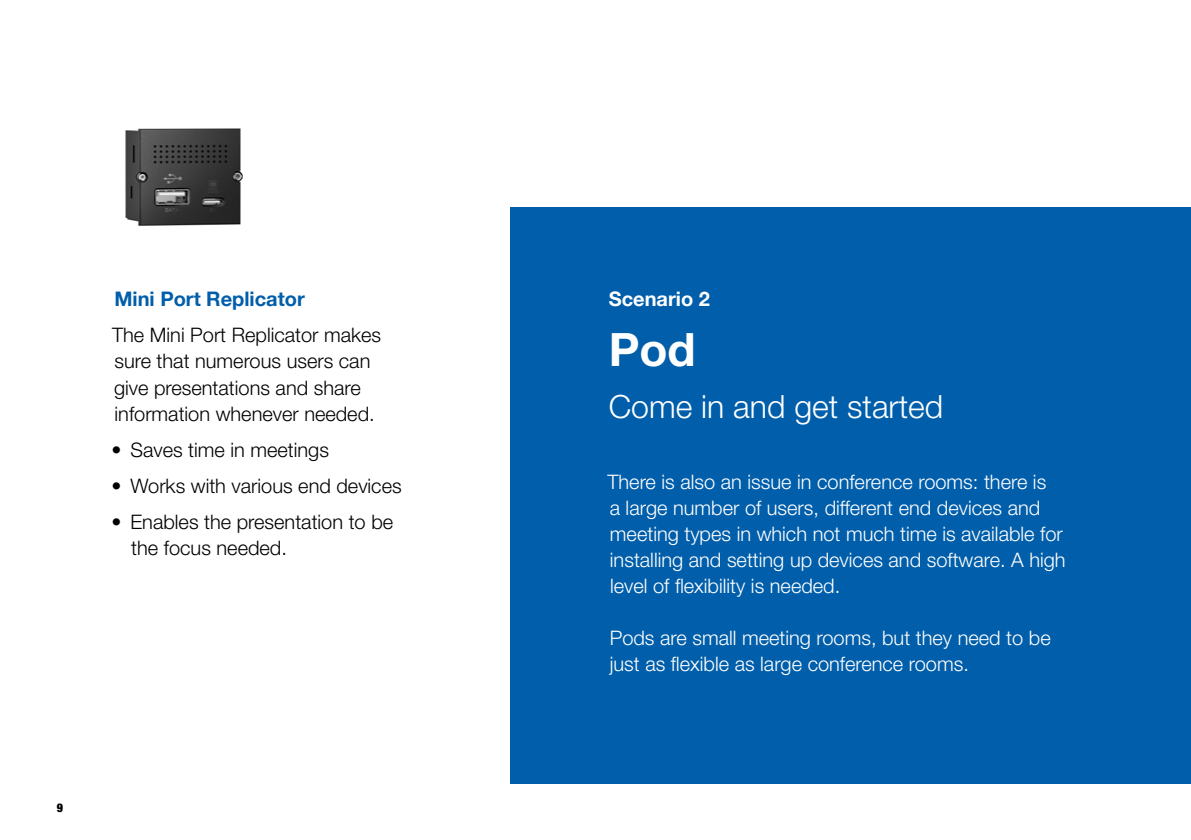
<style>
.page{position:relative;width:1191px;height:840px;background:#fff}
.page>*{position:absolute;margin:0;border:0;box-sizing:border-box;transform-origin:0 0}
.t1{font:700 46px "Helvetica Neue LT Pro";color:#fff}
.t2{font:300 32px "Helvetica Neue LT Pro";color:#fff}
.t3{font:300 20px/26px "Helvetica Neue LT Pro";color:#fff}
.t4{font:300 20px/26px "Helvetica Neue LT Pro";color:#000}
.t5{font:700 20px "Helvetica Neue";color:#005eaa}
.t6{font:700 20px "Helvetica Neue";color:#fff}
.t7{font:900 condensed 12px "Helvetica Neue LT Pro";color:#000}
</style>
<div class="page">
<img style="left:125px;top:128px;width:118px;height:98px">
<div style="left:511px;top:207px;width:680px;height:575px;background:#005eaa"></div>
<p class="t5" style="left:114px;top:283px;width:192px">Mini Port Replicator</p>
<p class="t4" style="left:112px;top:322px;width:270px">The Mini Port Replicator makes sure that numerous users can give presentations and share information whenever needed.</p>
<p class="t4" style="left:111px;top:436px;width:219px">• Saves time in meetings</p>
<p class="t4" style="left:111px;top:472px;width:292px">• Works with various end devices</p>
<p class="t4" style="left:131px;top:508px;width:263px;text-indent:-20px">• Enables the presentation to be the focus needed.</p>
<p class="t7" style="left:57px;top:799px;width:8px">9</p>
<p class="t6" style="left:609px;top:283px;width:103px">Scenario 2</p>
<h1 class="t1" style="left:609px;top:321px;width:88px">Pod</h1>
<h2 class="t2" style="left:609px;top:386px;width:336px">Come in and get started</h2>
<p class="t3" style="left:607px;top:467px;width:460px">There is also an issue in conference rooms: there is<br>a large number of users, different end devices and meeting types in which not much time is available for installing and setting up devices and software. A high level of flexibility is needed.</p>
<p class="t3" style="left:610px;top:623px;width:442px">Pods are small meeting rooms, but they need to be just as flexible as large conference rooms.</p>
</div>
